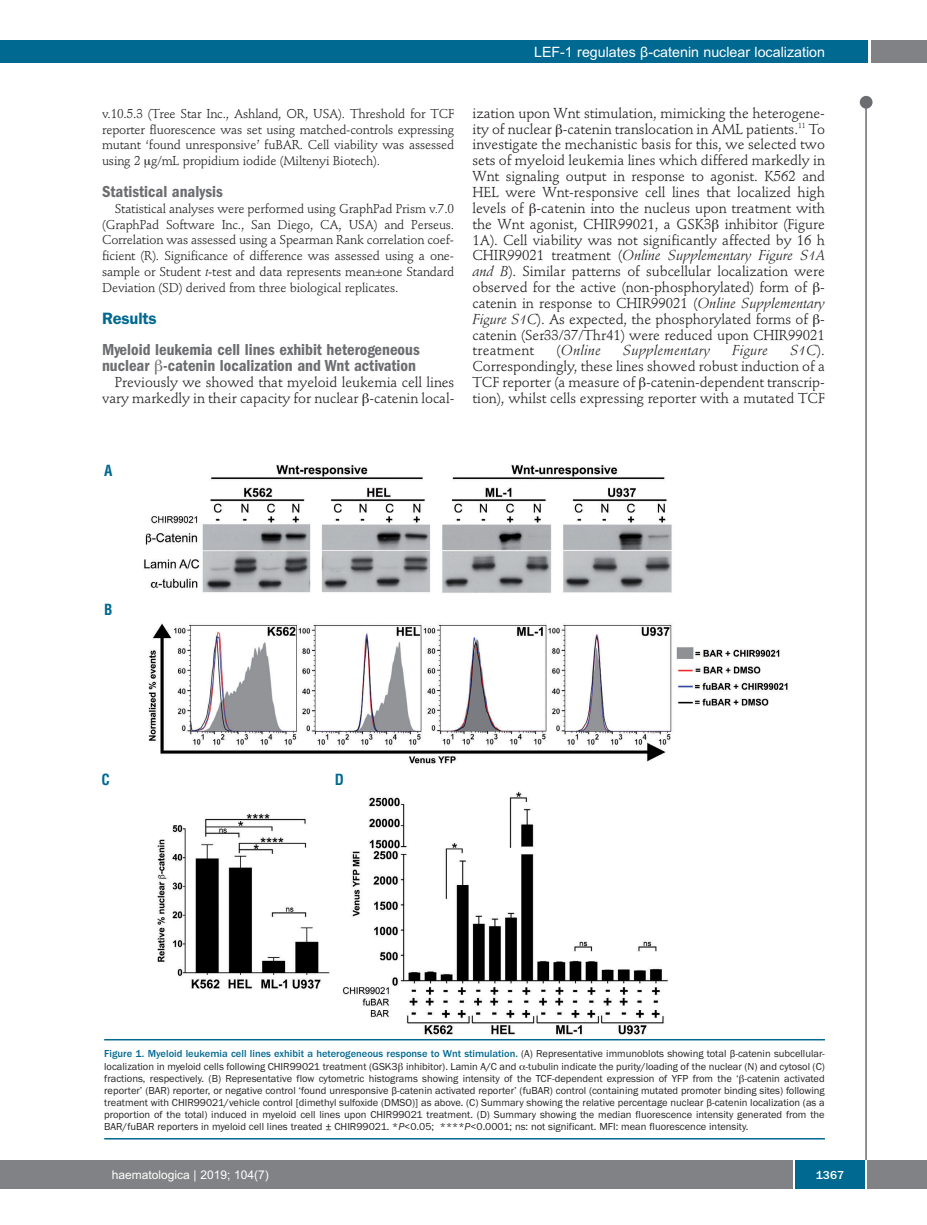
<style>
.page{position:relative;width:927px;height:1225px;background:#fff}
.page>*{position:absolute;margin:0;border:0;box-sizing:border-box;transform-origin:0 0}
.t1{font:600 condensed 16.5px/15.9px "Franklin Gothic";color:#6c6d70}
.t2{font:600 16.5px "Franklin Gothic";letter-spacing:-.01em;color:#006991}
.t3{font:700 condensed 15px "Helvetica";color:#006991}
.t4{font:14.25px/15.9px "Stempel Schneidler";letter-spacing:-.005em;color:#231f20;text-align:justify}
.t5{font:14.25px "Arial";color:#fff}
.t6{font:italic 14.25px "Stempel Schneidler";letter-spacing:.015em;color:#231f20}
.t7{font:12.75px/15.9px "Stempel Schneidler";letter-spacing:-.015em;color:#231f20;text-align:justify}
.t8{font:12px "Arial";color:#fff}
.t9{font:500 12px "Franklin Gothic";color:#fff}
.t10{font:10.5px/12px "Franklin Gothic";color:#231f20;text-align:justify}
.s1{font-style:italic}
.s2{font-style:normal}
.s3{font-weight:500;color:#006991}
</style>
<div class="page">
<div style="left:860px;top:96px;width:12px;height:13px;background:#6c6d70;border-radius:50%"></div>
<hr style="left:865px;top:98px;width:2px;height:1062px;background:#6c6d70">
<div style="left:871px;top:40px;width:56px;height:22px;background:#808285"></div>
<div style="left:18px;top:40px;width:849px;height:22px;background:#006991"></div>
<div style="left:17px;top:1160px;width:910px;height:28px;background:#808285"></div>
<div style="left:795px;top:1160px;width:70px;height:28px;background:#006991"></div>
<hr style="left:793px;top:1160px;width:2px;height:28px;background:#fff">
<hr style="left:865px;top:1160px;width:2px;height:28px;background:#fff">
<div style="left:0;top:40px;width:19px;height:22px;background:#006991"></div>
<div style="left:0;top:1160px;width:18px;height:28px;background:#808285"></div>
<img style="left:144px;top:464px;width:644px;height:571px">
<hr style="left:104px;top:1039px;width:721px;height:1px;background:#006991">
<hr style="left:104px;top:1138px;width:721px;height:1px;background:#006991">
<p class="t5" style="left:534px;top:44px;width:292px">LEF-1 regulates β-catenin nuclear localization</p>
<p class="t7" style="left:102px;top:107px;width:354px">v.10.5.3 (Tree Star Inc., Ashland, OR, USA). Threshold for TCF reporter fluorescence was set using matched-controls expressing mutant ‘found unresponsive’ fuBAR. Cell viability was assessed using 2 g/mL propidium iodide (Miltenyi Biotech).</p>
<p class="t1" style="left:102px;top:185px;width:122px">Statistical analysis</p>
<p class="t7" style="left:102px;top:202px;width:354px;text-indent:13px">Statistical analyses were performed using GraphPad Prism v.7.0 (GraphPad Software Inc., San Diego, CA, USA) and Perseus.<br>Correlation was assessed using a Spearman Rank correlation coef&shy;ficient (R). Significance of difference was assessed using a one&shy;sample or Student <span class="s1">t</span>-test and data represents mean±one Standard Deviation (SD) derived from three biological replicates.</p>
<p class="t2" style="left:102px;top:312px;width:56px">Results</p>
<p class="t1" style="left:102px;top:343px;width:319px">Myeloid leukemia cell lines exhibit heterogeneous nuclear -catenin localization and Wnt activation</p>
<p class="t4" style="left:102px;top:376px;width:354px;text-align:right">Previously we showed that myeloid leukemia cell lines vary markedly in their capacity for nuclear -catenin local-</p>
<p class="t4" style="left:472px;top:106px;width:354px">ization upon Wnt stimulation, mimicking the heterogene&shy;ity of nuclear -catenin translocation in AML patients.<sup>11</sup> To investigate the mechanistic basis for this, we selected two sets of myeloid leukemia lines which differed markedly in Wnt signaling output in response to agonist. K562 and HEL were Wnt-responsive cell lines that localized high levels of -catenin into the nucleus upon treatment with the Wnt agonist, CHIR99021, a GSK3 inhibitor (Figure 1A). Cell viability was not significantly affected by 16 h CHIR99021 treatment (<span class="s1">Online Supplementary Figure S1A and B</span>). Similar patterns of subcellular localization were observed for the active (non-phosphorylated) form of - catenin in response to CHIR99021 (<span class="s1">Online Supplementary Figure S1C</span>). As expected, the phosphorylated forms of - catenin (Ser33/37/Thr41) were reduced upon CHIR99021 treatment</p>
<p class="t6" style="left:556px;top:345px;width:46px"><span class="s2">(</span>Online</p>
<p class="t6" style="left:623px;top:345px;width:89px">Supplementary</p>
<p class="t6" style="left:732px;top:345px;width:37px">Figure</p>
<p class="t4" style="left:472px;top:344px;width:354px;text-indent:318px"><span class="s1">S1C</span>).<br>Correspondingly, these lines showed robust induction of a TCF reporter (a measure of -catenin-dependent transcrip&shy;tion), whilst cells expressing reporter with a mutated TCF</p>
<p class="t3" style="left:104px;top:462px;width:10px">A</p>
<p class="t3" style="left:104px;top:601px;width:10px">B</p>
<p class="t3" style="left:101px;top:771px;width:10px">C</p>
<p class="t3" style="left:335px;top:771px;width:11px">D</p>
<p class="t10" style="left:104px;top:1047px;width:722px"><span class="s3">Figure 1. Myeloid leukemia cell lines exhibit a heterogeneous response to Wnt stimulation.</span> (A) Representative immunoblots showing total β-catenin subcellular&shy;localization in myeloid cells following CHIR99021 treatment (GSK3 inhibitor). Lamin A/C and -tubulin indicate the purity/loading of the nuclear (N) and cytosol (C) fractions, respectively. (B) Representative flow cytometric histograms showing intensity of the TCF-dependent expression of YFP from the ‘ -catenin activated reporter’ (BAR) reporter, or negative control ‘found unresponsive β-catenin activated reporter’ (fuBAR) control (containing mutated promoter binding sites) following treatment with CHIR99021/vehicle control [dimethyl sulfoxide (DMSO)] as above. (C) Summary showing the relative percentage nuclear β-catenin localization (as a proportion of the total) induced in myeloid cell lines upon CHIR99021 treatment. (D) Summary showing the median fluorescence intensity generated from the BAR/fuBAR reporters in myeloid cell lines treated ± CHIR99021. *<span class="s1">P</span>&lt;0.05; ****<span class="s1">P</span>&lt;0.0001; ns: not significant. MFI: mean fluorescence intensity.</p>
<p class="t8" style="left:112px;top:1167px;width:158px">haematologica | 2019; 104(7)</p>
<p class="t9" style="left:816px;top:1167px;width:30px">1367</p>
</div>
